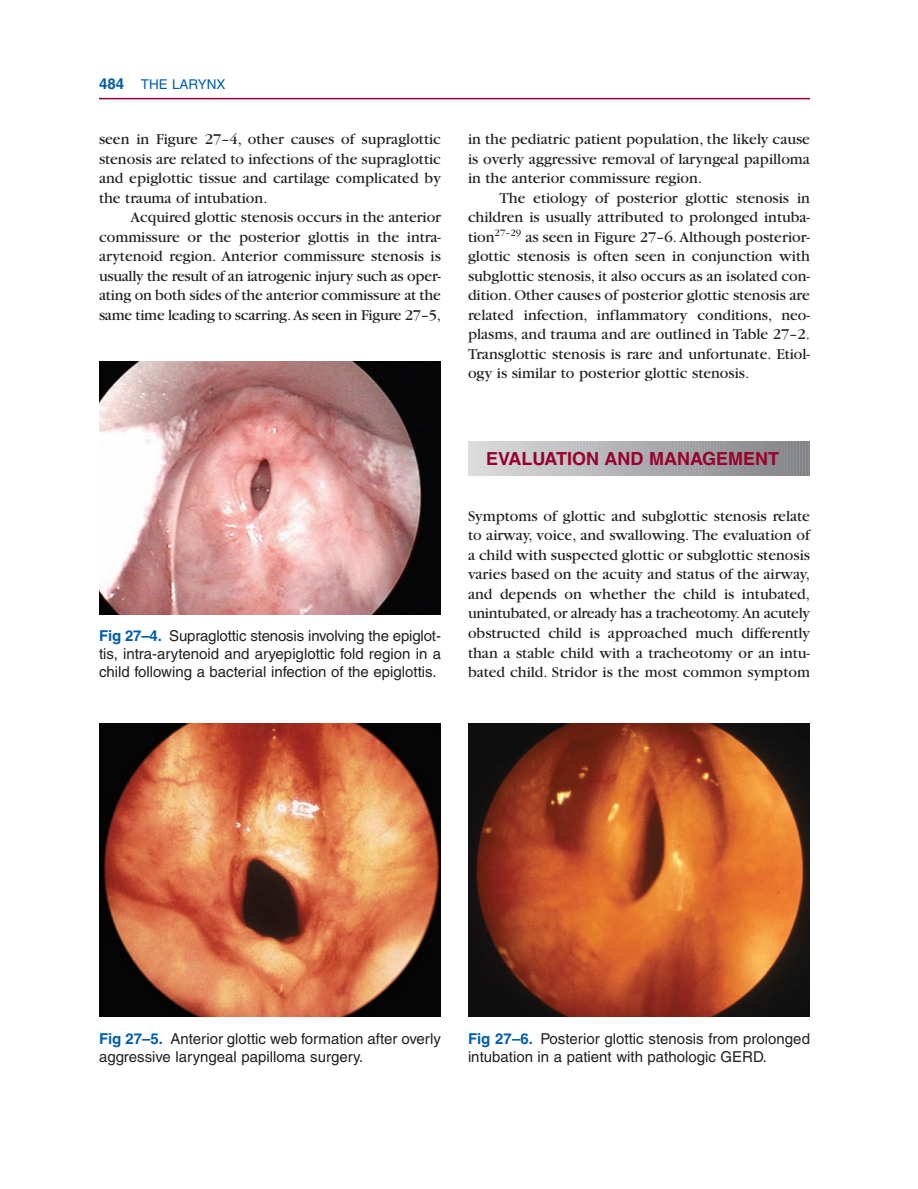
<style>
.page{position:relative;width:918px;height:1189px;background:#fff}
.page>*{position:absolute;margin:0;border:0;box-sizing:border-box;transform-origin:0 0}
.t1{font:700 18px "Helvetica";color:#98012d}
.t2{font:15.75px/19.5px "Garamond";color:#231f20;text-align:justify}
.t3{font:15px/18px "Helvetica";color:#231f20}
.t4{font:13.5px "Helvetica";color:#015dab}
.s1{font-weight:700;font-size:15px}
.s2{font-weight:700;color:#015dab}
</style>
<div class="page">
<img style="left:99px;top:97px;width:711px;height:920px">
<p class="t4" style="left:99px;top:79px;width:128px"><span class="s1">484</span> THE LARYNX</p>
<p class="t2" style="left:99px;top:131px;width:344px">seen in Figure 27–4, other causes of supraglottic stenosis are related to infections of the supraglottic and epiglottic tissue and cartilage complicated by the trauma of intubation.</p>
<p class="t2" style="left:99px;top:209px;width:344px;text-indent:32px">Acquired glottic stenosis occurs in the anterior commissure or the posterior glottis in the intra&shy;arytenoid region. Anterior commissure stenosis is usually the result of an iatrogenic injury such as oper&shy;ating on both sides of the anterior commissure at the same time leading to scarring.As seen in Figure 27–5,</p>
<p class="t2" style="left:468px;top:131px;width:344px">in the pediatric patient population, the likely cause is overly aggressive removal of laryngeal papilloma in the anterior commissure region.</p>
<p class="t2" style="left:468px;top:189px;width:344px;text-indent:32px">The etiology of posterior glottic stenosis in children is usually attributed to prolonged intuba&shy;tion<sup>27–29</sup> as seen in Figure 27–6. Although posterior&shy;glottic stenosis is often seen in conjunction with subglottic stenosis, it also occurs as an isolated con&shy;dition. Other causes of posterior glottic stenosis are related infection, inflammatory conditions, neo&shy;plasms, and trauma and are outlined in Table 27–2.<br>Transglottic stenosis is rare and unfortunate. Etiol&shy;ogy is similar to posterior glottic stenosis.</p>
<p class="t3" style="left:99px;top:628px;width:344px;text-align:justify"><span class="s2">Fig 27–4.</span> Supraglottic stenosis involving the epiglot&shy;tis, intra-arytenoid and aryepiglottic fold region in a child following a bacterial infection of the epiglottis.</p>
<p class="t1" style="left:486px;top:452px;width:295px">EVALUATION AND MANAGEMENT</p>
<p class="t2" style="left:468px;top:507px;width:344px">Symptoms of glottic and subglottic stenosis relate to airway, voice, and swallowing. The evaluation of a child with suspected glottic or subglottic stenosis varies based on the acuity and status of the airway, and depends on whether the child is intubated, unintubated, or already has a tracheotomy.An acutely obstructed child is approached much differently than a stable child with a tracheotomy or an intu&shy;bated child. Stridor is the most common symptom</p>
<p class="t3" style="left:99px;top:1030px;width:344px"><span class="s2">Fig 27–5.</span> Anterior glottic web formation after overly aggressive laryngeal papilloma surgery.</p>
<p class="t3" style="left:468px;top:1030px;width:344px"><span class="s2">Fig 27–6.</span> Posterior glottic stenosis from prolonged intubation in a patient with pathologic GERD.</p>
</div>
